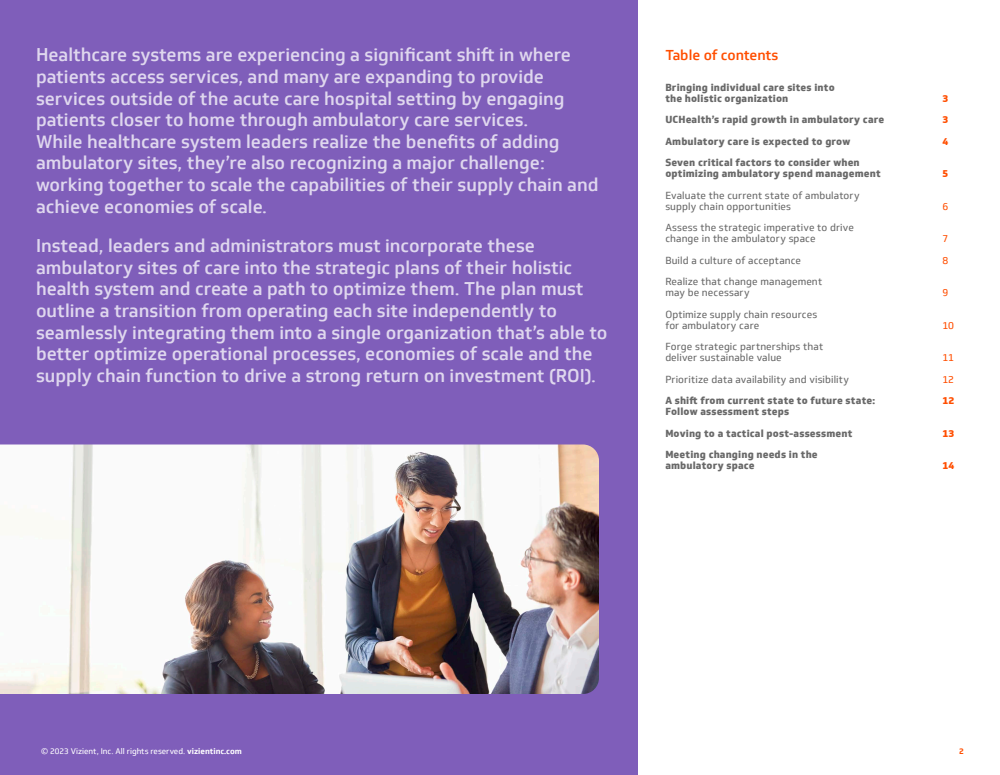
<style>
.page{position:relative;width:1000px;height:775px;background:#fff}
.page>*{position:absolute;margin:0;border:0;box-sizing:border-box;transform-origin:0 0}
.Subhead{font:500 18px/21.6px "Soleto";color:#dfd7ee}
.Subhead-2{font:500 14px "Soleto";letter-spacing:-.005em;color:#ff4e00}
.t1{font:10px/11px "Soleto";letter-spacing:.01em;color:#696969}
.t2{font:800 10px/11px "Soleto";letter-spacing:.015em;color:#696969}
.t3{font:800 10px "Soleto";color:#ff4e00}
.t4{font:10px "Soleto";color:#ff4e00}
.Sources{font:8px "Soleto";color:#fff}
.Sources-2{font:700 8px "Soleto";color:#ff4e00}
.s1{font-weight:700}
</style>
<div class="page">
<div style="left:0;top:0;width:638px;height:775px;background:#7f5eba"></div>
<img style="left:0;top:444px;width:599px;height:250px">
<p class="Subhead" style="left:36px;top:44px;width:564px">Healthcare systems are experiencing a significant shift in where patients access services, and many are expanding to provide services outside of the acute care hospital setting by engaging patients closer to home through ambulatory care services.<br>While healthcare system leaders realize the benefits of adding ambulatory sites, they’re also recognizing a major challenge: working together to scale the capabilities of their supply chain and achieve economies of scale.</p>
<p class="Subhead" style="left:36px;top:235px;width:573px">Instead, leaders and administrators must incorporate these ambulatory sites of care into the strategic plans of their holistic health system and create a path to optimize them. The plan must outline a transition from operating each site independently to seamlessly integrating them into a single organization that’s able to better optimize operational processes, economies of scale and the supply chain function to drive a strong return on investment (ROI).</p>
<p class="Subhead-2" style="left:665px;top:46px;width:115px">Table of contents</p>
<p class="t2" style="left:665px;top:82px;width:171px">Bringing individual care sites into the holistic organization</p>
<p class="t3" style="left:942px;top:92px;width:7px">3</p>
<p class="t2" style="left:665px;top:114px;width:220px">UCHealth’s rapid growth in ambulatory care</p>
<p class="t3" style="left:942px;top:113px;width:7px">3</p>
<p class="t2" style="left:665px;top:136px;width:186px">Ambulatory care is expected to grow</p>
<p class="t3" style="left:942px;top:135px;width:7px">4</p>
<p class="t2" style="left:665px;top:157px;width:217px">Seven critical factors to consider when optimizing ambulatory spend management</p>
<p class="t3" style="left:942px;top:167px;width:7px">5</p>
<p class="t1" style="left:665px;top:190px;width:196px">Evaluate the current state of ambulatory supply chain opportunities</p>
<p class="t4" style="left:942px;top:200px;width:7px">6</p>
<p class="t1" style="left:665px;top:222px;width:190px">Assess the strategic imperative to drive change in the ambulatory space</p>
<p class="t4" style="left:942px;top:233px;width:7px">7</p>
<p class="t1" style="left:665px;top:255px;width:137px">Build a culture of acceptance</p>
<p class="t4" style="left:942px;top:254px;width:7px">8</p>
<p class="t1" style="left:665px;top:276px;width:158px">Realize that change management may be necessary</p>
<p class="t4" style="left:942px;top:287px;width:7px">9</p>
<p class="t1" style="left:665px;top:309px;width:153px">Optimize supply chain resources for ambulatory care</p>
<p class="t4" style="left:942px;top:319px;width:13px">10</p>
<p class="t1" style="left:665px;top:341px;width:159px">Forge strategic partnerships that deliver sustainable value</p>
<p class="t4" style="left:942px;top:352px;width:13px">11</p>
<p class="t1" style="left:665px;top:374px;width:185px">Prioritize data availability and visibility</p>
<p class="t4" style="left:942px;top:373px;width:13px">12</p>
<p class="t2" style="left:665px;top:395px;width:211px">A shift from current state to future state:</p>
<p class="t3" style="left:942px;top:394px;width:13px">12</p>
<p class="t2" style="left:665px;top:406px;width:126px">Follow assessment steps</p>
<p class="t2" style="left:665px;top:428px;width:189px">Moving to a tactical post-assessment</p>
<p class="t3" style="left:942px;top:427px;width:13px">13</p>
<p class="t2" style="left:665px;top:449px;width:154px">Meeting changing needs in the ambulatory space</p>
<p class="t3" style="left:942px;top:459px;width:14px">14</p>
<p class="Sources" style="left:41px;top:746px;width:202px">© 2023 Vizient, Inc. All rights reserved. <span class="s1">vizientinc.com</span></p>
<p class="Sources-2" style="left:959px;top:746px;width:6px">2</p>
</div>
